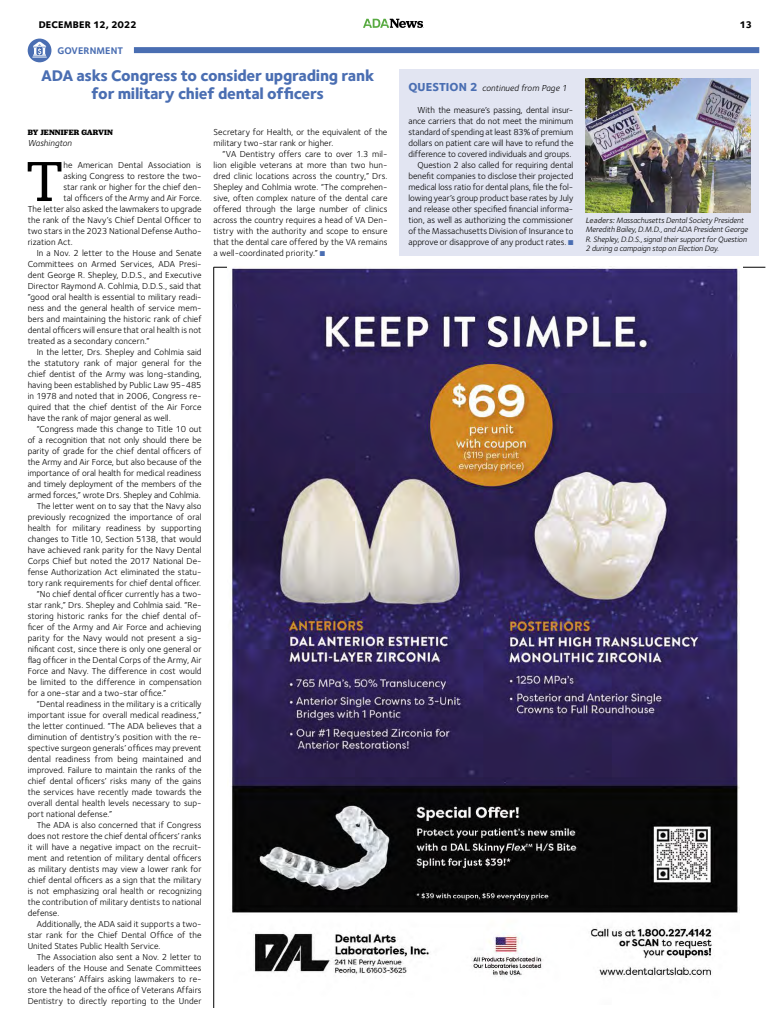
<style>
.page{position:relative;width:783px;height:1026px;background:#fff}
.page>*{position:absolute;margin:0;border:0;box-sizing:border-box;transform-origin:0 0}
.t1{font:58.7px "Jubilat";color:#000}
.t2{font:800 16px/18px "Foundry Sterling";letter-spacing:-.02em;color:#4a6eb2;text-align:center}
.t3{font:800 10px "Foundry Sterling";letter-spacing:.01em;color:#000}
.t4{font:700 10px "Foundry Sterling";letter-spacing:.01em;color:#4a6eb2}
.t5{font:9px/11px "Foundry Sterling";letter-spacing:.005em;color:#000}
.t6{font:italic 9px "Foundry Sterling";letter-spacing:.005em;color:#000}
.t7{font:italic 8px/9.5px "Foundry Sterling";letter-spacing:-.01em;color:#000}
.t8{font:700 8px "Jubilat";letter-spacing:.01em;color:#000}
.s1{color:#4a6eb2}
.s2{font-weight:800;font-style:normal;font-size:12px;color:#4a6eb2}
.s3{font-weight:600;color:#484848}
</style>
<div class="page">
<hr style="left:214px;top:267px;width:551px;height:1px;background:#000">
<hr style="left:214px;top:267px;width:1px;height:741px;background:#000">
<svg style="left:363px;top:19px;width:61px;height:9px"></svg>
<div style="left:28px;top:47px;width:731px;height:6px;background:#4a6eb2"></div>
<div style="left:28px;top:46px;width:106px;height:8px;background:#fff"></div>
<div style="left:28px;top:39px;width:23px;height:23px;background:#4a6eb2;border-radius:50%"></div>
<svg style="left:32px;top:42px;width:15px;height:16px"></svg>
<div style="left:400px;top:69px;width:359px;height:187px;background:#e2e5f2"></div>
<img style="left:585px;top:78px;width:165px;height:134px">
<img style="left:228px;top:266px;width:515px;height:711px">
<p class="t3" style="left:39px;top:18px;width:99px">DECEMBER 12, 2022</p>
<p class="t3" style="left:740px;top:18px;width:14px">13</p>
<p class="t4" style="left:57px;top:43px;width:67px">GOVERNMENT</p>
<h2 class="t2" style="left:41px;top:66px;width:334px">ADA asks Congress to consider upgrading rank for military chief dental officers</h2>
<p class="t8" style="left:28px;top:127px;width:87px">BY JENNIFER GARVIN</p>
<p class="t6" style="left:28px;top:137px;width:46px">Washington</p>
<h1 class="t1" style="left:26px;top:145px;width:39px">T</h1>
<p class="t5" style="left:63px;top:159px;width:140px">he American Dental Association is</p>
<p class="t5" style="left:63px;top:170px;width:140px">asking Congress to restore the two-</p>
<p class="t5" style="left:63px;top:181px;width:140px">star rank or higher for the chief den-</p>
<p class="t5" style="left:63px;top:192px;width:140px">tal officers of the Army and Air Force.</p>
<p class="t5" style="left:28px;top:203px;width:175px">The letter also asked the lawmakers to upgrade</p>
<p class="t5" style="left:28px;top:214px;width:175px">the rank of the Navy’s Chief Dental Officer to</p>
<p class="t5" style="left:28px;top:225px;width:175px">two stars in the 2023 National Defense Autho-</p>
<p class="t5" style="left:28px;top:236px;width:47px">rization Act.</p>
<p class="t5" style="left:37px;top:247px;width:166px">In a Nov. 2 letter to the House and Senate</p>
<p class="t5" style="left:28px;top:258px;width:175px">Committees on Armed Services, ADA Presi-</p>
<p class="t5" style="left:28px;top:269px;width:175px">dent George R. Shepley, D.D.S., and Executive</p>
<p class="t5" style="left:28px;top:280px;width:175px">Director Raymond A. Cohlmia, D.D.S., said that</p>
<p class="t5" style="left:28px;top:291px;width:175px">“good oral health is essential to military readi-</p>
<p class="t5" style="left:28px;top:302px;width:175px">ness and the general health of service mem-</p>
<p class="t5" style="left:28px;top:313px;width:175px">bers and maintaining the historic rank of chief</p>
<p class="t5" style="left:28px;top:324px;width:175px">dental officers will ensure that oral health is not</p>
<p class="t5" style="left:28px;top:335px;width:123px">treated as a secondary concern.”</p>
<p class="t5" style="left:37px;top:346px;width:166px">In the letter, Drs. Shepley and Cohlmia said</p>
<p class="t5" style="left:28px;top:357px;width:175px">the statutory rank of major general for the</p>
<p class="t5" style="left:28px;top:368px;width:175px">chief dentist of the Army was long-standing,</p>
<p class="t5" style="left:28px;top:379px;width:175px">having been established by Public Law 95-485</p>
<p class="t5" style="left:28px;top:390px;width:175px">in 1978 and noted that in 2006, Congress re-</p>
<p class="t5" style="left:28px;top:401px;width:175px">quired that the chief dentist of the Air Force</p>
<p class="t5" style="left:28px;top:412px;width:144px">have the rank of major general as well.</p>
<p class="t5" style="left:37px;top:423px;width:166px">“Congress made this change to Title 10 out</p>
<p class="t5" style="left:28px;top:434px;width:175px">of a recognition that not only should there be</p>
<p class="t5" style="left:28px;top:445px;width:175px">parity of grade for the chief dental officers of</p>
<p class="t5" style="left:28px;top:456px;width:175px">the Army and Air Force, but also because of the</p>
<p class="t5" style="left:28px;top:467px;width:175px">importance of oral health for medical readiness</p>
<p class="t5" style="left:28px;top:478px;width:175px">and timely deployment of the members of the</p>
<p class="t5" style="left:28px;top:489px;width:175px">armed forces,” wrote Drs. Shepley and Cohlmia.</p>
<p class="t5" style="left:37px;top:500px;width:166px">The letter went on to say that the Navy also</p>
<p class="t5" style="left:28px;top:511px;width:175px">previously recognized the importance of oral</p>
<p class="t5" style="left:28px;top:522px;width:175px">health for military readiness by supporting</p>
<p class="t5" style="left:28px;top:533px;width:175px">changes to Title 10, Section 5138, that would</p>
<p class="t5" style="left:28px;top:544px;width:175px">have achieved rank parity for the Navy Dental</p>
<p class="t5" style="left:28px;top:555px;width:175px">Corps Chief but noted the 2017 National De-</p>
<p class="t5" style="left:28px;top:566px;width:175px">fense Authorization Act eliminated the statu-</p>
<p class="t5" style="left:28px;top:577px;width:175px">tory rank requirements for chief dental officer.</p>
<p class="t5" style="left:37px;top:588px;width:166px">“No chief dental officer currently has a two-</p>
<p class="t5" style="left:28px;top:599px;width:175px">star rank,” Drs. Shepley and Cohlmia said. “Re-</p>
<p class="t5" style="left:28px;top:610px;width:175px">storing historic ranks for the chief dental of-</p>
<p class="t5" style="left:28px;top:621px;width:175px">ficer of the Army and Air Force and achieving</p>
<p class="t5" style="left:28px;top:632px;width:175px">parity for the Navy would not present a sig-</p>
<p class="t5" style="left:28px;top:643px;width:175px">nificant cost, since there is only one general or</p>
<p class="t5" style="left:28px;top:654px;width:175px">flag officer in the Dental Corps of the Army, Air</p>
<p class="t5" style="left:28px;top:665px;width:175px">Force and Navy. The difference in cost would</p>
<p class="t5" style="left:28px;top:676px;width:175px">be limited to the difference in compensation</p>
<p class="t5" style="left:28px;top:687px;width:140px">for a one-star and a two-star office.”</p>
<p class="t5" style="left:37px;top:698px;width:166px">“Dental readiness in the military is a critically</p>
<p class="t5" style="left:28px;top:709px;width:175px">important issue for overall medical readiness,”</p>
<p class="t5" style="left:28px;top:720px;width:175px">the letter continued. “The ADA believes that a</p>
<p class="t5" style="left:28px;top:731px;width:175px">diminution of dentistry’s position with the re-</p>
<p class="t5" style="left:28px;top:742px;width:175px">spective surgeon generals’ offices may prevent</p>
<p class="t5" style="left:28px;top:753px;width:175px">dental readiness from being maintained and</p>
<p class="t5" style="left:28px;top:764px;width:175px">improved. Failure to maintain the ranks of the</p>
<p class="t5" style="left:28px;top:775px;width:175px">chief dental officers’ risks many of the gains</p>
<p class="t5" style="left:28px;top:786px;width:175px">the services have recently made towards the</p>
<p class="t5" style="left:28px;top:797px;width:175px">overall dental health levels necessary to sup-</p>
<p class="t5" style="left:28px;top:808px;width:86px">port national defense.”</p>
<p class="t5" style="left:37px;top:819px;width:166px">The ADA is also concerned that if Congress</p>
<p class="t5" style="left:28px;top:830px;width:175px">does not restore the chief dental officers’ ranks</p>
<p class="t5" style="left:28px;top:841px;width:175px">it will have a negative impact on the recruit-</p>
<p class="t5" style="left:28px;top:852px;width:175px">ment and retention of military dental officers</p>
<p class="t5" style="left:28px;top:863px;width:175px">as military dentists may view a lower rank for</p>
<p class="t5" style="left:28px;top:874px;width:175px">chief dental officers as a sign that the military</p>
<p class="t5" style="left:28px;top:885px;width:175px">is not emphasizing oral health or recognizing</p>
<p class="t5" style="left:28px;top:896px;width:175px">the contribution of military dentists to national</p>
<p class="t5" style="left:28px;top:907px;width:33px">defense.</p>
<p class="t5" style="left:37px;top:918px;width:166px">Additionally, the ADA said it supports a two-</p>
<p class="t5" style="left:28px;top:929px;width:175px">star rank for the Chief Dental Office of the</p>
<p class="t5" style="left:28px;top:940px;width:134px">United States Public Health Service.</p>
<p class="t5" style="left:37px;top:951px;width:166px">The Association also sent a Nov. 2 letter to</p>
<p class="t5" style="left:28px;top:962px;width:175px">leaders of the House and Senate Committees</p>
<p class="t5" style="left:28px;top:973px;width:175px">on Veterans’ Affairs asking lawmakers to re-</p>
<p class="t5" style="left:28px;top:984px;width:175px">store the head of the office of Veterans Affairs</p>
<p class="t5" style="left:28px;top:995px;width:175px">Dentistry to directly reporting to the Under</p>
<p class="t5" style="left:214px;top:126px;width:175px">Secretary for Health, or the equivalent of the military two-star rank or higher.</p>
<p class="t5" style="left:214px;top:148px;width:175px;text-align:justify;text-indent:9px">“VA Dentistry offers care to over 1.3 mil&shy;lion eligible veterans at more than two hun&shy;dred clinic locations across the country,” Drs.<br>Shepley and Cohlmia wrote. “The comprehen&shy;sive, often complex nature of the dental care offered through the large number of clinics across the country requires a head of VA Den&shy;tistry with the authority and scope to ensure that the dental care offered by the VA remains a well-coordinated priority.” <span class="s1">■</span></p>
<p class="t6" style="left:408px;top:82px;width:160px"><span class="s2">QUESTION 2</span> continued from Page 1</p>
<p class="t5" style="left:408px;top:104px;width:166px;text-align:right">With the measure’s passing, dental insur&shy;ance carriers that do not meet the minimum standard of spending at least 83% of premium dollars on patient care will have to refund the difference to covered individuals and groups.<br>Question 2 also called for requiring dental benefit companies to disclose their projected medical loss ratio for dental plans, file the fol&shy;lowing year’s group product base rates by July and release other specified financial informa&shy;tion, as well as authorizing the commissioner of the Massachusetts Division of Insurance to approve or disapprove of any product rates. <span class="s1">■</span></p>
<p class="t7" style="left:585px;top:215px;width:164px"><span class="s3">Leaders:</span>Massachusetts Dental Society President Meredith Bailey, D.M.D., and ADA President George R. Shepley, D.D.S., signal their support for Question 2 during a campaign stop on Election Day.</p>
</div>
